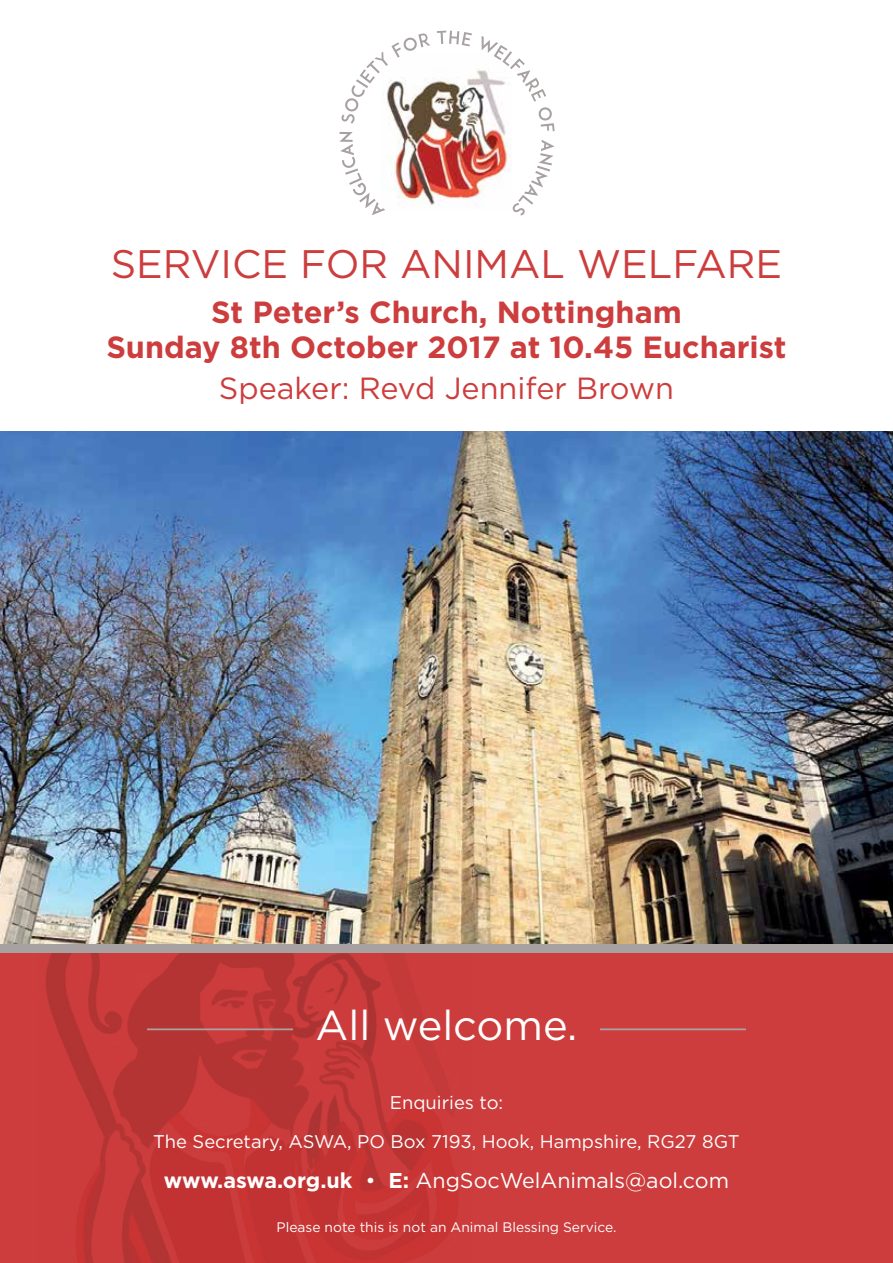
<style>
.page{position:relative;width:893px;height:1263px;background:#fff}
.page>*{position:absolute;margin:0;border:0;box-sizing:border-box;transform-origin:0 0}
.t1{font:41.7px "Gotham";color:#fff}
.t2{font:39.75px "Gotham";color:#cd3d3d}
.t3{font:700 30.6px/35.7px "Gotham";color:#cd3d3d;text-align:center}
.t4{font:30.6px "Gotham";color:#cd3d3d}
.t5{font:21.45px "Gotham";color:#fff}
.t6{font:18.3px/39px "Gotham";color:#fff;text-align:center}
.t7{font:13.8px "Gotham";color:#fff}
.s1{font-weight:700}
</style>
<div class="page">
<img style="left:0;top:432px;width:893px;height:512px">
<div style="left:0;top:948px;width:893px;height:315px;background:#cd3d3d"></div>
<img style="left:38px;top:952px;width:434px;height:311px">
<div style="left:0;top:944px;width:893px;height:8px;background:#a7a2a1"></div>
<img style="left:388px;top:70px;width:123px;height:138px">
<svg style="left:339px;top:132px;width:46px;height:83px"></svg>
<svg style="left:341px;top:33px;width:89px;height:91px"></svg>
<svg style="left:437px;top:31px;width:35px;height:15px"></svg>
<svg style="left:482px;top:36px;width:73px;height:95px"></svg>
<svg style="left:513px;top:140px;width:41px;height:76px"></svg>
<hr style="left:600px;top:1028px;width:146px;height:2px;background:#a7a2a1">
<hr style="left:147px;top:1028px;width:146px;height:2px;background:#a7a2a1">
<p class="t2" style="left:111px;top:242px;width:673px">SERVICE FOR ANIMAL WELFARE</p>
<p class="t3" style="left:106px;top:293px;width:682px">St Peter’s Church, Nottingham<br>Sunday 8th October 2017 at 10.45 Eucharist</p>
<p class="t4" style="left:219px;top:372px;width:457px">Speaker: Revd Jennifer Brown</p>
<h1 class="t1" style="left:316px;top:1002px;width:263px">All welcome.</h1>
<p class="t6" style="left:153px;top:1083px;width:588px">Enquiries to:<br>The Secretary, ASWA, PO Box 7193, Hook, Hampshire, RG27 8GT</p>
<p class="t5" style="left:164px;top:1168px;width:567px"><span class="s1">www.aswa.org.uk</span> • <span class="s1">E:</span> AngSocWelAnimals@aol.com</p>
<p class="t7" style="left:277px;top:1220px;width:341px">Please note this is not an Animal Blessing Service.</p>
</div>
